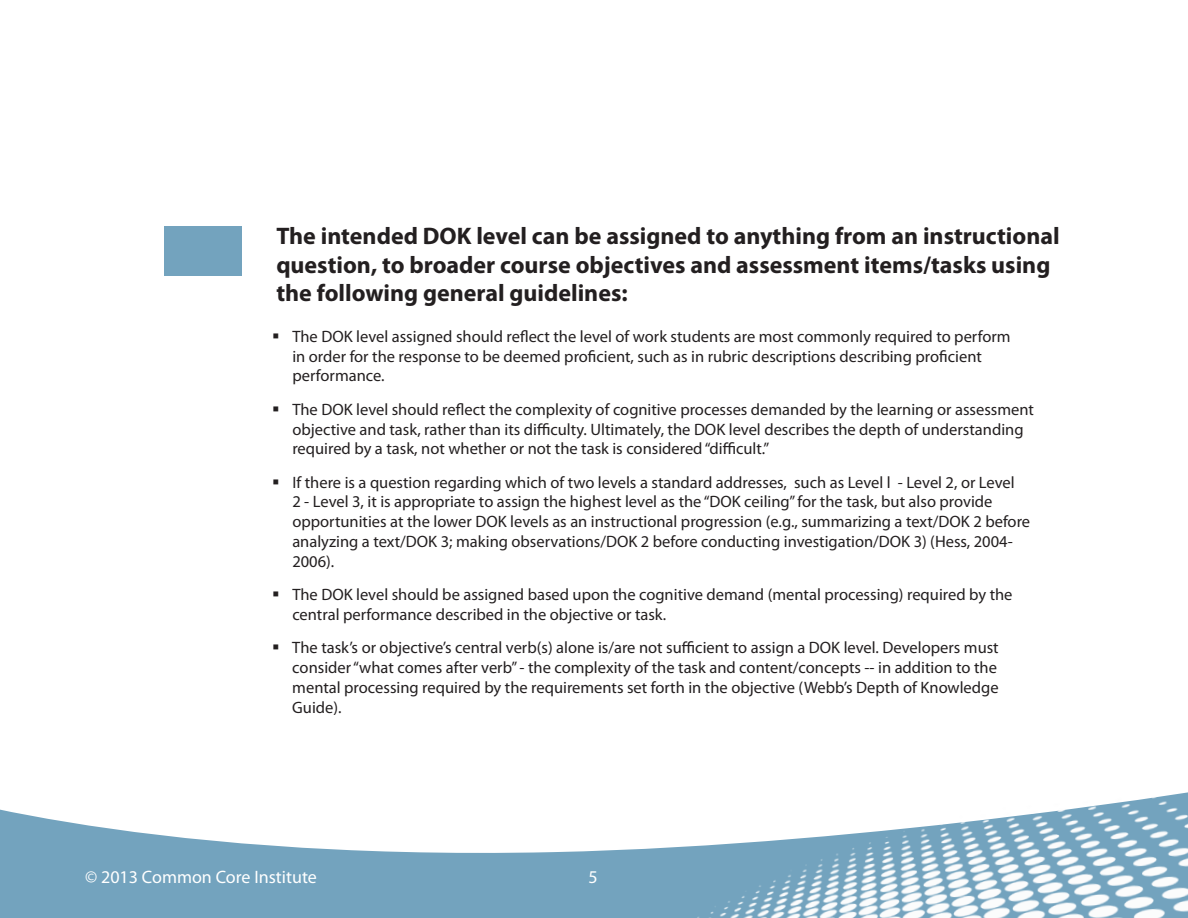
<style>
.page{position:relative;width:1188px;height:918px;background:#fff}
.page>*{position:absolute;margin:0;border:0;box-sizing:border-box;transform-origin:0 0}
.t1{font:700 24px/28.8px "Myriad Pro";color:#231f20}
.t2{font:18px "Myriad Pro";color:#fff}
.t3{font:16.5px/19.8px "Myriad Pro";color:#231f20}
</style>
<div class="page">
<svg style="left:0;top:809px;width:617px;height:109px;fill:#73a3be"></svg>
<img style="left:617px;top:792px;width:571px;height:126px">
<div style="left:164px;top:226px;width:78px;height:49px;background:#73a3be"></div>
<h1 class="t1" style="left:276px;top:220px;width:785px">The intended DOK level can be assigned to anything from an instructional question, to broader course objectives and assessment items/tasks using the following general guidelines:</h1>
<p class="t3" style="left:292px;top:326px;width:720px">The DOK level assigned should reflect the level of work students are most commonly required to perform in order for the response to be deemed proficient, such as in rubric descriptions describing proficient performance.</p>
<p class="t3" style="left:292px;top:399px;width:743px">The DOK level should reflect the complexity of cognitive processes demanded by the learning or assessment objective and task, rather than its difficulty. Ultimately, the DOK level describes the depth of understanding required by a task, not whether or not the task is considered “difficult.”</p>
<p class="t3" style="left:292px;top:472px;width:739px">If there is a question regarding which of two levels a standard addresses, such as Level l - Level 2, or Level<br>2 - Level 3, it is appropriate to assign the highest level as the “DOK ceiling” for the task, but also provide opportunities at the lower DOK levels as an instructional progression (e.g., summarizing a text/DOK 2 before analyzing a text/DOK 3; making observations/DOK 2 before conducting investigation/DOK 3) (Hess, 2004- 2006).</p>
<p class="t3" style="left:292px;top:584px;width:722px">The DOK level should be assigned based upon the cognitive demand (mental processing) required by the central performance described in the objective or task.</p>
<p class="t3" style="left:292px;top:638px;width:708px;text-align:justify">The task’s or objective’s central verb(s) alone is/are not sufficient to assign a DOK level. Developers must consider “what comes after verb” - the complexity of the task and content/concepts -- in addition to the mental processing required by the requirements set forth in the objective (Webb’s Depth of Knowledge Guide).</p>
<p class="t2" style="left:85px;top:866px;width:233px">© 2013 Common Core Institute</p>
<p class="t2" style="left:588px;top:866px;width:11px">5</p>
</div>
